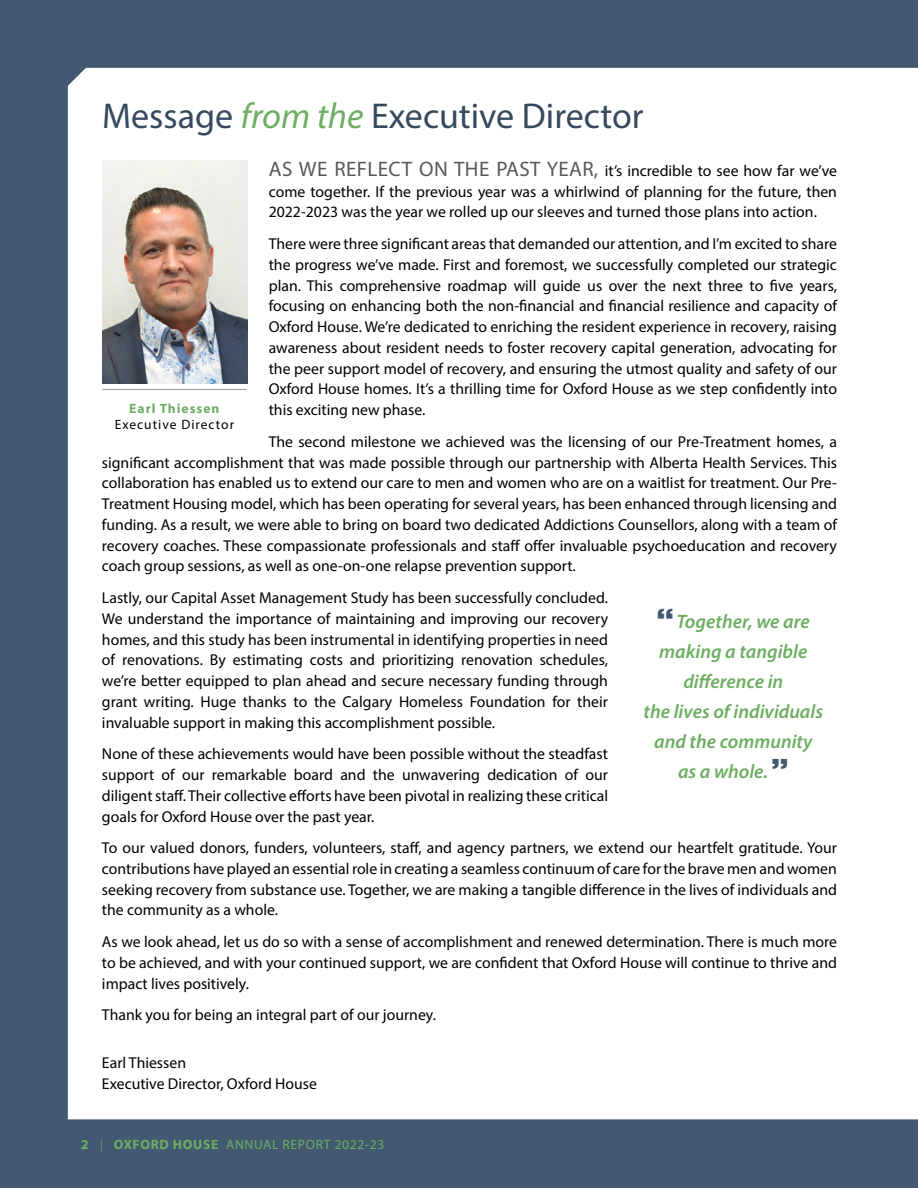
<style>
.page{position:relative;width:918px;height:1188px;background:#425971}
.page>*{position:absolute;margin:0;border:0;box-sizing:border-box;transform-origin:0 0}
.t1{font:36px "Myriad Pro";color:#36495e}
.t2{font:italic 600 19.5px/30px "Myriad Pro";color:#6dae62;text-align:center}
.t3{font:15.75px/20.7px "Myriad Pro";color:#000;text-align:justify}
.t4{font:13.5px "Myriad Pro";letter-spacing:.05em;color:#6dae62}
.t5{font:13.5px "Myriad Pro";letter-spacing:.075em;color:#000}
.t6{font:700 13.5px "Myriad Pro";letter-spacing:.075em;color:#6dae62}
.s1{font-style:italic;color:#6dae62}
.s2{font-size:21px;color:#58595b}
.s3{font-family:"Akzidenz Grotesk Std";font-weight:700;font-style:normal;font-stretch:expanded;font-size:27px;color:#425971}
.s4{font-weight:700}
.s5{font-weight:300}
</style>
<div class="page">
<div style="left:68px;top:68px;width:850px;height:1051px;background:#fff"></div>
<hr style="left:102px;top:389px;width:145px;height:1px;background:#939598">
<img style="left:102px;top:160px;width:145px;height:224px">
<h1 class="t1" style="left:102px;top:93px;width:543px">Message <span class="s1">from the</span> Executive Director</h1>
<p class="t3" style="left:269px;top:160px;width:570px"><span class="s2">AS WE REFLECT ON THE PAST YEAR,</span> it’s incredible to see how far we’ve come together. If the previous year was a whirlwind of planning for the future, then 2022-2023 was the year we rolled up our sleeves and turned those plans into action.</p>
<p class="t3" style="left:269px;top:233px;width:570px">There were three significant areas that demanded our attention, and I’m excited to share the progress we’ve made. First and foremost, we successfully completed our strategic plan. This comprehensive roadmap will guide us over the next three to five years, focusing on enhancing both the non-financial and financial resilience and capacity of Oxford House. We’re dedicated to enriching the resident experience in recovery, raising awareness about resident needs to foster recovery capital generation, advocating for the peer support model of recovery, and ensuring the utmost quality and safety of our Oxford House homes. It’s a thrilling time for Oxford House as we step confidently into this exciting new phase.</p>
<p class="t3" style="left:102px;top:431px;width:737px;text-indent:167px">The second milestone we achieved was the licensing of our Pre-Treatment homes, a significant accomplishment that was made possible through our partnership with Alberta Health Services. This collaboration has enabled us to extend our care to men and women who are on a waitlist for treatment. Our Pre-Treatment Housing model, which has been operating for several years, has been enhanced through licensing and funding. As a result, we were able to bring on board two dedicated Addictions Counsellors, along with a team of recovery coaches. These compassionate professionals and staff offer invaluable psychoeducation and recovery coach group sessions, as well as one-on-one relapse prevention support.</p>
<p class="t3" style="left:102px;top:587px;width:508px">Lastly, our Capital Asset Management Study has been successfully concluded.<br>We understand the importance of maintaining and improving our recovery homes, and this study has been instrumental in identifying properties in need of renovations. By estimating costs and prioritizing renovation schedules, we’re better equipped to plan ahead and secure necessary funding through grant writing. Huge thanks to the Calgary Homeless Foundation for their invaluable support in making this accomplishment possible.</p>
<p class="t3" style="left:102px;top:743px;width:508px">None of these achievements would have been possible without the steadfast support of our remarkable board and the unwavering dedication of our diligent staff. Their collective efforts have been pivotal in realizing these critical goals for Oxford House over the past year.</p>
<p class="t3" style="left:102px;top:837px;width:737px">To our valued donors, funders, volunteers, staff, and agency partners, we extend our heartfelt gratitude. Your contributions have played an essential role in creating a seamless continuum of care for the brave men and women seeking recovery from substance use. Together, we are making a tangible difference in the lives of individuals and the community as a whole.</p>
<p class="t3" style="left:102px;top:931px;width:737px">As we look ahead, let us do so with a sense of accomplishment and renewed determination. There is much more to be achieved, and with your continued support, we are confident that Oxford House will continue to thrive and impact lives positively.</p>
<p class="t3" style="left:102px;top:1004px;width:335px">Thank you for being an integral part of our journey.</p>
<p class="t3" style="left:102px;top:1053px;width:217px">Earl Thiessen<br>Executive Director, Oxford House</p>
<p class="t6" style="left:129px;top:400px;width:92px">Earl Thiessen</p>
<p class="t5" style="left:115px;top:416px;width:121px">Executive Director</p>
<p class="t2" style="left:644px;top:606px;width:181px"><span class="s3">“</span>Together, we are making a tangible difference in<br>the lives of individuals and the community as a whole. <span class="s3">”</span></p>
<p class="t4" style="left:81px;top:1136px;width:305px"><span class="s4">2</span> <span class="s5">|</span> <span class="s4">OXFORD HOUSE</span> ANNUAL REPORT 2022-23</p>
</div>
